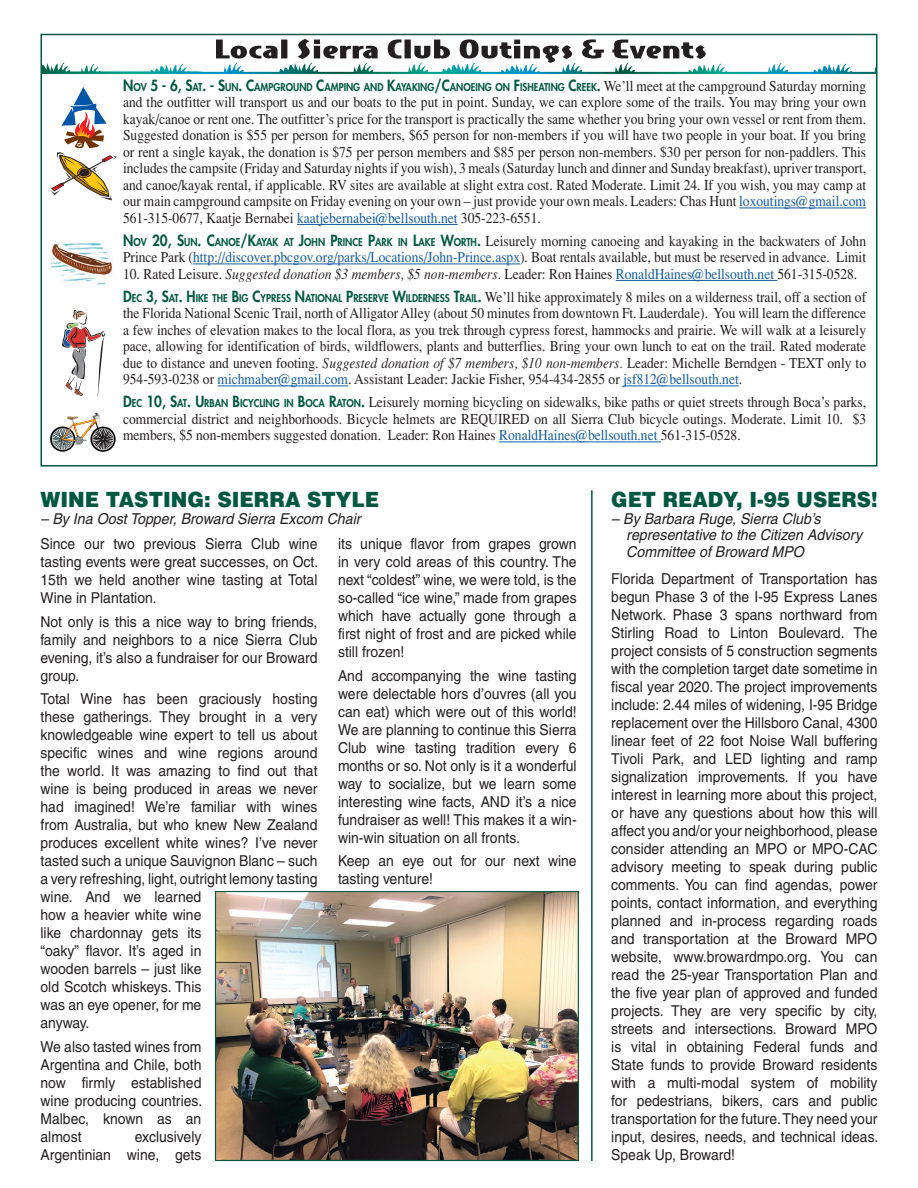
<style>
.page{position:relative;width:918px;height:1188px;background:#fff}
.page>*{position:absolute;margin:0;border:0;box-sizing:border-box;transform-origin:0 0}
.t1{font:900 21px "Helvetica";color:#005840;scale:.95 1}
.t2{font:900 21px "Helvetica";color:#005840;scale:.94 1}
.t3{font:15px/18px "Helvetica";color:#231f20;text-align:justify;scale:.93 1}
.t4{font:15px/16.5px "Times";color:#231f20;text-align:justify;scale:.9 1}
.t5{font:italic 15px/16.5px "Helvetica";color:#231f20;scale:.95 1}
.t6{font:800 10.5px "Futura";color:#005840;scale:.9 1}
.s1{font-size:15px}
.s2{font-family:"Times";font-weight:400;font-size:15px;color:#231f20}
.s3{color:#175d9e}
.s4{font-family:"Futura";font-weight:800;color:#005840}
.s5{font-family:"Futura";font-weight:800;font-size:10.5px;color:#005840}
.s6{font-style:italic}
</style>
<div class="page">
<div style="left:40px;top:34px;width:838px;height:433px;border:2px solid #005840"></div>
<svg style="left:51px;top:87px;width:66px;height:113px"></svg>
<img style="left:52px;top:243px;width:61px;height:41px">
<svg style="left:54px;top:39px;width:652px;height:33px"></svg>
<hr style="left:739px;top:208px;width:127px;height:1px;background:#175d9e">
<hr style="left:297px;top:224px;width:161px;height:1px;background:#175d9e">
<hr style="left:193px;top:264px;width:327px;height:1px;background:#175d9e">
<hr style="left:616px;top:280px;width:161px;height:1px;background:#175d9e">
<hr style="left:218px;top:386px;width:130px;height:1px;background:#175d9e">
<hr style="left:623px;top:386px;width:116px;height:1px;background:#175d9e">
<hr style="left:499px;top:442px;width:162px;height:1px;background:#175d9e">
<svg style="left:50px;top:413px;width:66px;height:39px"></svg>
<svg style="left:62px;top:310px;width:43px;height:86px"></svg>
<hr style="left:591px;top:490px;width:2px;height:671px;background:#005840">
<img style="left:217px;top:893px;width:360px;height:266px">
<div style="left:215px;top:891px;width:364px;height:270px;border:1px solid #005840"></div>
<p class="t6" style="left:123px;top:80px;width:827px"><span class="s1">N</span>OV <span class="s1">5 - 6, S</span>AT<span class="s1">. - S</span>UN<span class="s1">. C</span>AMPGROUND <span class="s1">C</span>AMPING AND <span class="s1">K</span>AYAKING<span class="s1">/C</span>ANOEING ON <span class="s1">F</span>ISHEATING <span class="s1">C</span>REEK<span class="s1">.</span> <span class="s2">We’ll meet at the campground Saturday morning</span></p>
<p class="t4" style="left:123px;top:94px;width:827px">and the outfitter will transport us and our boats to the put in point. Sunday, we can explore some of the trails. You may bring your own kayak/canoe or rent one. The outfitter’s price for the transport is practically the same whether you bring your own vessel or rent from them.<br>Suggested donation is $55 per person for members, $65 person for non-members if you will have two people in your boat. If you bring or rent a single kayak, the donation is $75 per person members and $85 per person non-members. $30 per person for non-paddlers. This includes the campsite (Friday and Saturday nights if you wish), 3 meals (Saturday lunch and dinner and Sunday breakfast), upriver transport, and canoe/kayak rental, if applicable. RV sites are available at slight extra cost. Rated Moderate. Limit 24. If you wish, you may camp at our main campground campsite on Friday evening on your own – just provide your own meals. Leaders: Chas Hunt <span class="s3">loxoutings@gmail.com </span>561-315-0677, Kaatje Bernabei <span class="s3">kaatjebernabei@bellsouth.net</span> 305-223-6551.</p>
<p class="t4" style="left:123px;top:232px;width:827px"><span class="s4">N</span><span class="s5">OV</span> <span class="s4">20, S</span><span class="s5">UN</span><span class="s4">. C</span><span class="s5">ANOE</span><span class="s4">/K</span><span class="s5">AYAK AT</span> <span class="s4">J</span><span class="s5">OHN</span> <span class="s4">P</span><span class="s5">RINC E</span> <span class="s4">P</span><span class="s5">ARK IN</span> <span class="s4">L</span><span class="s5">AKE</span> <span class="s4">W</span><span class="s5">ORTH</span><span class="s4">.</span> Leisurely morning canoeing and kayaking in the backwaters of John<br>Prince Park (<span class="s3">http://discover.pbcgov.org/parks/Locations/John-Prince.aspx</span>). Boat rentals available, but must be reserved in advance. Limit</p>
<p class="t4" style="left:123px;top:262px;width:827px;line-height:23px">10. Rated Leisure. <span class="s6">Suggested donation $3 members, $5 non-members.</span> Leader: Ron Haines <span class="s3">RonaldHaines@bellsouth.net</span> 561-315-0528.<br><span class="s4">D</span><span class="s5">EC</span> <span class="s4">3, S</span><span class="s5">AT</span><span class="s4">. H</span><span class="s5">IKE THE</span> <span class="s4">B</span><span class="s5">IG</span> <span class="s4">C</span><span class="s5">YPRESS</span> <span class="s4">N</span><span class="s5">ATIONAL</span> <span class="s4">P</span><span class="s5">RESERVE</span> <span class="s4">W</span><span class="s5">ILDERNESS</span> <span class="s4">T</span><span class="s5">RAIL</span><span class="s4">.</span> We’ll hike approximately 8 miles on a wilderness trail, off a section of</p>
<p class="t4" style="left:123px;top:305px;width:827px">the Florida National Scenic Trail, north of Alligator Alley (about 50 minutes from downtown Ft. Lauderdale). You will learn the difference a few inches of elevation makes to the local flora, as you trek through cypress forest, hammocks and prairie. We will walk at a leisurely pace, allowing for identification of birds, wildflowers, plants and butterflies. Bring your own lunch to eat on the trail. Rated moderate due to distance and uneven footing. <span class="s6">Suggested donation of $7 members, $10 non-members.</span> Leader: Michelle Berndgen - TEXT only to 954-593-0238 or <span class="s3">michmaber@gmail.com</span>. Assistant Leader: Jackie Fisher, 954-434-2855 or <span class="s3">jsf812@bellsouth.net</span>.</p>
<p class="t4" style="left:123px;top:394px;width:827px"><span class="s4">D</span><span class="s5">EC</span> <span class="s4">10, S</span><span class="s5">AT</span><span class="s4">. U</span><span class="s5">RBAN</span> <span class="s4">B</span><span class="s5">ICYCLING IN</span> <span class="s4">B</span><span class="s5">OCA</span> <span class="s4">R</span><span class="s5">ATON</span><span class="s4">.</span> Leisurely morning bicycling on sidewalks, bike paths or quiet streets through Boca’s parks, commercial district and neighborhoods. Bicycle helmets are REQUIRED on all Sierra Club bicycle outings. Moderate. Limit 10. $3 members, $5 non-members suggested donation. Leader: Ron Haines <span class="s3">RonaldHaines@bellsouth.net</span> 561-315-0528.</p>
<h1 class="t1" style="left:40px;top:486px;width:358px">WINE TASTING: SIERRA STYLE</h1>
<p class="t5" style="left:40px;top:510px;width:339px">– By Ina Oost Topper, Broward Sierra Excom Chair</p>
<p class="t3" style="left:40px;top:535px;width:300px">Since our two previous Sierra Club wine tasting events were great successes, on Oct.<br>15th we held another wine tasting at Total Wine in Plantation.</p>
<p class="t3" style="left:40px;top:613px;width:299px">Not only is this a nice way to bring friends, family and neighbors to a nice Sierra Club evening, it’s also a fundraiser for our Broward group.</p>
<p class="t3" style="left:40px;top:690px;width:299px;text-align:left">Total Wine has been graciously hosting these gatherings. They brought in a very knowledgeable wine expert to tell us about specific wines and wine regions around the world. It was amazing to find out that wine is being produced in areas we never had imagined! We’re familiar with wines from Australia, but who knew New Zealand produces excellent white wines? I’ve never tasted such a unique Sauvignon Blanc – such a very refreshing, light, outright lemony tasting wine. And we learned<br>how a heavier white wine<br>like chardonnay gets its<br>“oaky” flavor. It’s aged in<br>wooden barrels – just like<br>old Scotch whiskeys. This<br>was an eye opener, for me<br>anyway.</p>
<p class="t3" style="left:40px;top:1037px;width:175px">We also tasted wines from Argentina and Chile, both now firmly established wine producing countries.<br>Malbec, known as an almost</p>
<p class="t3" style="left:40px;top:1127px;width:175px;text-align:right">exclusively<br>Argentinian wine, gets</p>
<p class="t3" style="left:338px;top:535px;width:258px">its unique flavor from grapes grown in very cold areas of this country. The next “coldest” wine, we were told, is the so-called “ice wine,” made from grapes which have actually gone through a first night of frost and are picked while still frozen!</p>
<p class="t3" style="left:338px;top:667px;width:258px">And accompanying the wine tasting were delectable hors d’ouvres (all you can eat) which were out of this world!<br>We are planning to continue this Sierra Club wine tasting tradition every 6 months or so. Not only is it a wonderful way to socialize, but we learn some interesting wine facts, AND it’s a nice fundraiser as well! This makes it a win&shy;win-win situation on all fronts.</p>
<p class="t3" style="left:338px;top:852px;width:258px">Keep an eye out for our next wine tasting venture!</p>
<h1 class="t2" style="left:611px;top:486px;width:285px">GET READY, I-95 USERS!</h1>
<p class="t5" style="left:626px;top:510px;width:250px;text-indent:-15px">– By Barbara Ruge, Sierra Club’s representative to the Citizen Advisory<br>Committee of Broward MPO</p>
<p class="t3" style="left:611px;top:570px;width:289px">Florida Department of Transportation has begun Phase 3 of the I-95 Express Lanes Network. Phase 3 spans northward from Stirling Road to Linton Boulevard. The project consists of 5 construction segments with the completion target date sometime in fiscal year 2020. The project improvements include: 2.44 miles of widening, I-95 Bridge replacement over the Hillsboro Canal, 4300 linear feet of 22 foot Noise Wall buffering Tivoli Park, and LED lighting and ramp signalization improvements. If you have interest in learning more about this project, or have any questions about how this will affect you and/or your neighborhood, please consider attending an MPO or MPO-CAC advisory meeting to speak during public comments. You can find agendas, power points, contact information, and everything planned and in-process regarding roads and transportation at the Broward MPO website, www.browardmpo.org. You can read the 25-year Transportation Plan and the five year plan of approved and funded projects. They are very specific by city, streets and intersections. Broward MPO is vital in obtaining Federal funds and State funds to provide Broward residents with a multi-modal system of mobility for pedestrians, bikers, cars and public transportation for the future. They need your input, desires, needs, and technical ideas.<br>Speak Up, Broward!</p>
</div>
